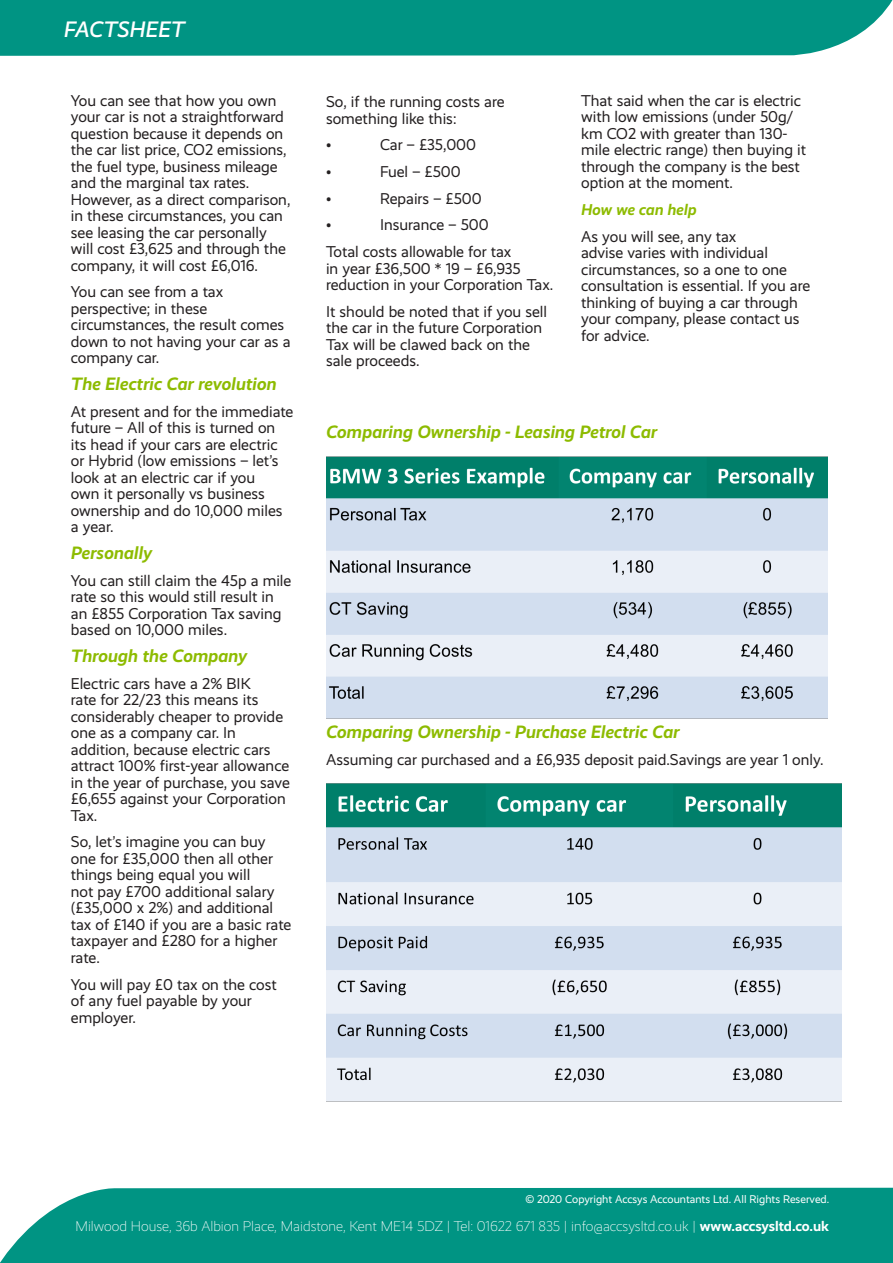
<style>
.page{position:relative;width:893px;height:1263px;background:#fff}
.page>*{position:absolute;margin:0;border:0;box-sizing:border-box;transform-origin:0 0}
.Intro{font:italic 500 22.5px "Realist";letter-spacing:.005em;color:#fff}
.Text{font:italic 700 18px "Realist";color:#8dbb00}
.Text-2{font:15.75px/16.5px "Realist";color:#231f20}
.Text-3{font:italic 700 15.75px "Realist";color:#8dbb00}
.t1{font:300 14.25px "Realist";color:#fff}
.Text-4{font:11.25px "Realist";letter-spacing:-.005em;color:#fff}
.s1{font-weight:700}
</style>
<div class="page">
<div style="left:0;top:1187px;width:893px;height:76px;background:#009483"></div>
<div style="left:0;top:0;width:893px;height:56px;background:#009483"></div>
<img style="left:326px;top:456px;width:501px;height:262px">
<img style="left:326px;top:783px;width:515px;height:318px">
<p class="Intro" style="left:64px;top:16px;width:122px">FACTSHEET</p>
<p class="Text-2" style="left:71px;top:92px;width:221px">You can see that how you own your car is not a straightforward question because it depends on the car list price, CO2 emissions, the fuel type, business mileage and the marginal tax rates.<br>However, as a direct comparison, in these circumstances, you can see leasing the car personally will cost £3,625 and through the company, it will cost £6,016.</p>
<p class="Text-2" style="left:71px;top:284px;width:221px">You can see from a tax perspective; in these circumstances, the result comes down to not having your car as a company car.</p>
<p class="Text" style="left:71px;top:373px;width:207px">The Electric Car revolution</p>
<p class="Text-2" style="left:71px;top:403px;width:224px">At present and for the immediate future – All of this is turned on its head if your cars are electric or Hybrid (low emissions – let’s look at an electric car if you<br>own it personally vs business ownership and do 10,000 miles a year.</p>
<p class="Text" style="left:71px;top:542px;width:83px">Personally</p>
<p class="Text-2" style="left:71px;top:572px;width:222px">You can still claim the 45p a mile rate so this would still result in an £855 Corporation Tax saving based on 10,000 miles.</p>
<p class="Text" style="left:71px;top:645px;width:178px">Through the Company</p>
<p class="Text-2" style="left:71px;top:675px;width:221px">Electric cars have a 2% BIK<br>rate for 22/23 this means its considerably cheaper to provide one as a company car. In addition, because electric cars attract 100% first-year allowance in the year of purchase, you save £6,655 against your Corporation<br>Tax.</p>
<p class="Text-2" style="left:71px;top:834px;width:222px">So, let’s imagine you can buy one for £35,000 then all other things being equal you will<br>not pay £700 additional salary (£35,000 x 2%) and additional tax of £140 if you are a basic rate taxpayer and £280 for a higher rate.</p>
<p class="Text-2" style="left:71px;top:976px;width:207px">You will pay £0 tax on the cost of any fuel payable by your employer.</p>
<p class="Text-2" style="left:326px;top:94px;width:180px">So, if the running costs are something like this:</p>
<p class="Text-2" style="left:326px;top:137px;width:7px">•</p>
<p class="Text-2" style="left:380px;top:137px;width:98px">Car – £35,000</p>
<p class="Text-2" style="left:326px;top:163px;width:7px">•</p>
<p class="Text-2" style="left:380px;top:163px;width:82px">Fuel – £500</p>
<p class="Text-2" style="left:326px;top:190px;width:7px">•</p>
<p class="Text-2" style="left:380px;top:190px;width:103px">Repairs – £500</p>
<p class="Text-2" style="left:326px;top:217px;width:7px">•</p>
<p class="Text-2" style="left:380px;top:217px;width:110px">Insurance – 500</p>
<p class="Text-2" style="left:326px;top:244px;width:229px">Total costs allowable for tax<br>in year £36,500 * 19 – £6,935 reduction in your Corporation Tax.</p>
<p class="Text-2" style="left:326px;top:303px;width:223px">It should be noted that if you sell the car in the future Corporation<br>Tax will be clawed back on the sale proceeds.</p>
<p class="Text-2" style="left:581px;top:92px;width:227px">That said when the car is electric with low emissions (under 50g/ km CO2 with greater than 130- mile electric range) then buying it through the company is the best option at the moment.</p>
<p class="Text-3" style="left:581px;top:200px;width:117px">How we can help</p>
<p class="Text-2" style="left:581px;top:228px;width:231px">As you will see, any tax<br>advise varies with individual circumstances, so a one to one consultation is essential. If you are thinking of buying a car through your company, please contact us for advice.</p>
<p class="Text" style="left:326px;top:421px;width:333px">Comparing Ownership - Leasing Petrol Car</p>
<p class="Text" style="left:326px;top:721px;width:355px">Comparing Ownership - Purchase Electric Car</p>
<p class="Text-2" style="left:326px;top:751px;width:499px">Assuming car purchased and a £6,935 deposit paid.Savings are year 1 only.</p>
<p class="Text-4" style="left:525px;top:1193px;width:305px">© 2020 Copyright Accsys Accountants Ltd. All Rights Reserved.</p>
<p class="t1" style="left:76px;top:1219px;width:755px">Milwood House, 36b Albion Place, Maidstone, Kent ME14 5DZ | Tel: 01622 671 835 | info@accsysltd.co.uk | <span class="s1">www.accsysltd.co.uk</span></p>
</div>
